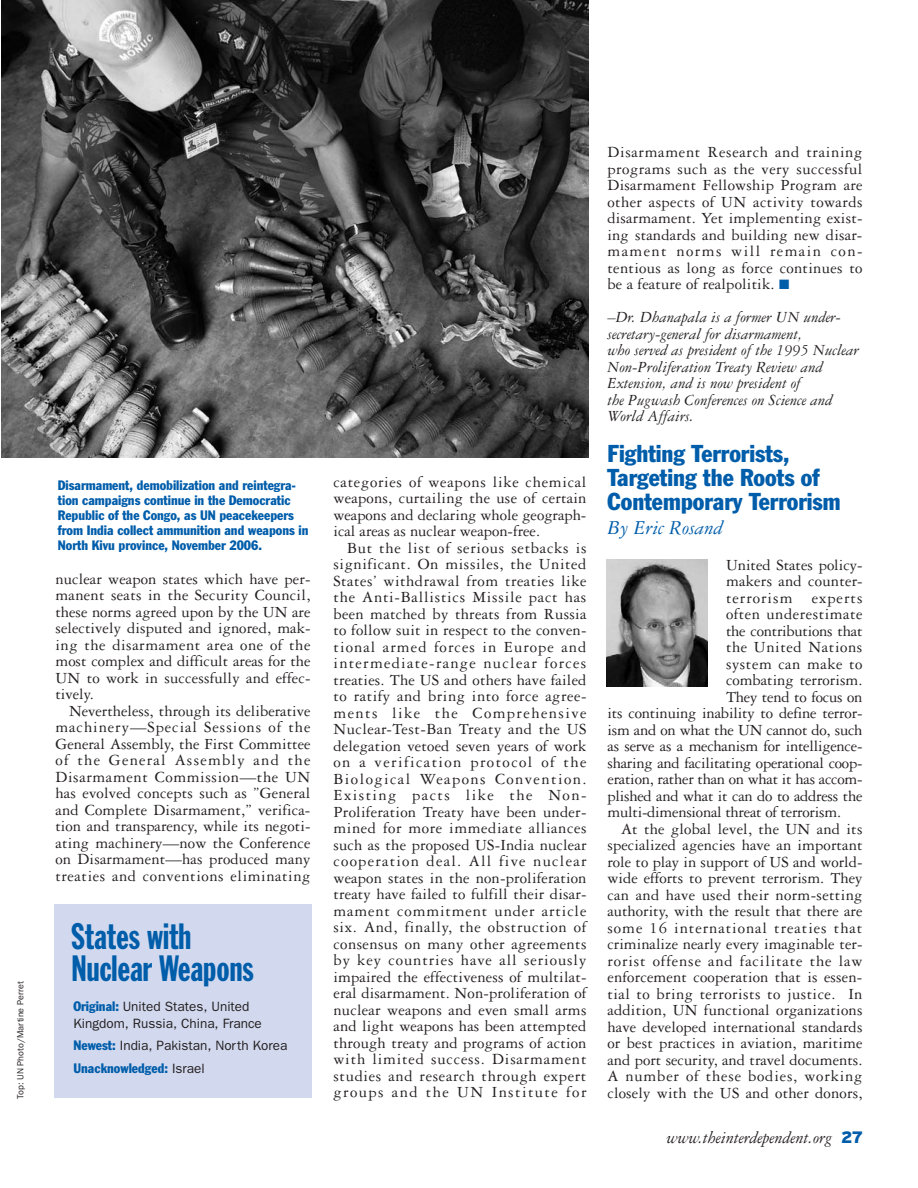
<style>
.page{position:relative;width:918px;height:1188px;background:#fff}
.page>*{position:absolute;margin:0;border:0;box-sizing:border-box;transform-origin:0 0}
.t1{font:36px/31.5px "Franklin Gothic Extra Cond";color:#005daa}
.t2{font:condensed 24px/24px "Franklin Gothic";color:#005daa}
.t3{font:italic 21px "Garamond Three";color:#005daa}
.t4{font:italic 18px "Garamond Three";color:#231f20}
.t5{font:16.5px/16.5px "Garamond Three";letter-spacing:.005em;color:#231f20;text-align:justify}
.t6{font:16.5px "Garamond Three";letter-spacing:-.015em;color:#231f20}
.t7{font:italic 16.5px/16.5px "Garamond Three";color:#231f20}
.t8{font:16.5px "Garamond Three";letter-spacing:.06em;color:#231f20}
.t9{font:16.5px "Garamond Three";letter-spacing:.025em;color:#231f20}
.t10{font:16.5px "Garamond Three";letter-spacing:.055em;color:#231f20}
.t11{font:16.5px "Garamond Three";letter-spacing:.035em;color:#231f20}
.t12{font:16.5px "Garamond Three";letter-spacing:.05em;color:#231f20}
.t13{font:16.5px "Garamond Three";letter-spacing:.03em;color:#231f20}
.t14{font:condensed 13.5px/15px "Franklin Gothic";color:#005daa}
.t15{font:13.5px/16.5px "Franklin Gothic";color:#231f20}
.t16{font:9px "Franklin Gothic";color:#231f20}
.s1{font-stretch:condensed;color:#005daa}
.s2{color:#005daa}
.s3{font-family:"Interstate";font-weight:900;font-style:normal;font-size:16.5px;color:#005daa}
</style>
<div class="page">
<img style="left:2px;top:0;width:586px;height:457px">
<div style="left:54px;top:904px;width:258px;height:194px;background:#d2d9ee"></div>
<img style="left:606px;top:560px;width:102px;height:127px">
<p class="t16" style="left:17px;top:1099px;width:119px;rotate:-90deg">Top: UN Photo/Martine Perret</p>
<p class="t14" style="left:58px;top:478px;width:252px">Disarmament, demobilization and reintegra&shy;tion campaigns continue in the Democratic Republic of the Congo, as UN peacekeepers from India collect ammunition and weapons in North Kivu province, November 2006.</p>
<p class="t5" style="left:56px;top:572px;width:257px">nuclear weapon states which have per&shy;manent seats in the Security Council, these norms agreed upon by the UN are selectively disputed and ignored, mak&shy;ing the disarmament area one of the most complex and difficult areas for the UN to work in successfully and effec&shy;tively.</p>
<p class="t5" style="left:56px;top:704px;width:257px;text-indent:14px">Nevertheless, through its deliberative machinery—Special Sessions of the General Assembly, the First Committee of the General Assembly and the Disarmament Commission—the UN has evolved concepts such as ”General and Complete Disarmament,” verifica&shy;tion and transparency, while its negoti&shy;ating machinery—now the Conference on Disarmament—has produced many treaties and conventions eliminating</p>
<h1 class="t1" style="left:72px;top:923px;width:184px">States with<br>Nuclear Weapons</h1>
<p class="t15" style="left:74px;top:1000px;width:190px"><span class="s1">Original:</span> United States, United<br>Kingdom, Russia, China, France</p>
<p class="t15" style="left:74px;top:1036px;width:216px;line-height:22.5px"><span class="s1">Newest:</span> India, Pakistan, North Korea<br><span class="s1">Unacknowledged:</span> Israel</p>
<p class="t5" style="left:334px;top:475px;width:255px">categories of weapons like chemical weapons, curtailing the use of certain weapons and declaring whole geograph&shy;ical areas as nuclear weapon-free.</p>
<p class="t5" style="left:334px;top:541px;width:255px;text-indent:14px">But the list of serious setbacks is significant. On missiles, the United States’ withdrawal from treaties like the Anti-Ballistics Missile pact has been matched by threats from Russia to follow suit in respect to the conven&shy;tional armed forces in Europe and intermediate-range nuclear forces treaties. The US and others have failed to ratify and bring into force agree&shy;ments like the Comprehensive Nuclear-Test-Ban Treaty and the US delegation vetoed seven years of work on a verification protocol of the Biological Weapons Convention.<br>Existing pacts like the Non-Proliferation Treaty have been under&shy;mined for more immediate alliances such as the proposed US-India nuclear cooperation deal. All five nuclear weapon states in the non-proliferation treaty have failed to fulfill their disar&shy;mament commitment under article six. And, finally, the obstruction of consensus on many other agreements by key countries have all seriously impaired the effectiveness of multilat&shy;eral disarmament. Non-proliferation of nuclear weapons and even small arms and light weapons has been attempted through treaty and programs of action with limited success. Disarmament studies and research through expert groups and the UN Institute for</p>
<p class="t5" style="left:608px;top:146px;width:257px">Disarmament Research and training programs such as the very successful Disarmament Fellowship Program are other aspects of UN activity towards disarmament. Yet implementing exist&shy;ing standards and building new disar&shy;mament norms will remain con&shy;tentious as long as force continues to be a feature of realpolitik. <span class="s2">■</span></p>
<p class="t7" style="left:608px;top:311px;width:253px">–Dr. Dhanapala is a former UN under&shy;secretary-general for disarmament,<br>who served as president of the 1995 Nuclear Non-Proliferation Treaty Review and Extension, and is now president of<br>the Pugwash Conferences on Science and World Affairs.</p>
<h2 class="t2" style="left:608px;top:444px;width:235px">Fighting Terrorists,<br>Targeting the Roots of<br>Contemporary Terrorism</h2>
<p class="t3" style="left:608px;top:520px;width:117px">By Eric Rosand</p>
<p class="t5" style="left:726px;top:558px;width:138px">United States policy-</p>
<p class="t5" style="left:726px;top:575px;width:138px">makers and counter-</p>
<p class="t8" style="left:726px;top:592px;width:138px">terrorism experts</p>
<p class="t13" style="left:726px;top:609px;width:138px">often underestimate</p>
<p class="t6" style="left:726px;top:625px;width:138px">the contributions that</p>
<p class="t11" style="left:726px;top:642px;width:138px">the United Nations</p>
<p class="t11" style="left:726px;top:658px;width:138px">system can make to</p>
<p class="t5" style="left:726px;top:674px;width:138px">combating terrorism.</p>
<p class="t6" style="left:726px;top:691px;width:138px">They tend to focus on</p>
<p class="t5" style="left:608px;top:707px;width:257px">its continuing inability to define terror-</p>
<p class="t6" style="left:608px;top:724px;width:256px">ism and on what the UN cannot do, such</p>
<p class="t6" style="left:608px;top:741px;width:256px">as serve as a mechanism for intelligence-</p>
<p class="t6" style="left:608px;top:757px;width:257px">sharing and facilitating operational coop-</p>
<p class="t6" style="left:608px;top:774px;width:257px">eration, rather than on what it has accom-</p>
<p class="t6" style="left:608px;top:790px;width:256px">plished and what it can do to address the</p>
<p class="t6" style="left:608px;top:807px;width:235px">multi-dimensional threat of terrorism.</p>
<p class="t5" style="left:621px;top:822px;width:243px">At the global level, the UN and its</p>
<p class="t5" style="left:608px;top:839px;width:257px">specialized agencies have an important</p>
<p class="t5" style="left:608px;top:855px;width:257px">role to play in support of US and world-</p>
<p class="t5" style="left:608px;top:872px;width:257px">wide efforts to prevent terrorism. They</p>
<p class="t5" style="left:608px;top:888px;width:256px">can and have used their norm-setting</p>
<p class="t5" style="left:608px;top:905px;width:257px">authority, with the result that there are</p>
<p class="t8" style="left:608px;top:922px;width:256px">some 16 international treaties that</p>
<p class="t5" style="left:608px;top:938px;width:257px">criminalize nearly every imaginable ter-</p>
<p class="t10" style="left:608px;top:955px;width:257px">rorist offense and facilitate the law</p>
<p class="t5" style="left:608px;top:971px;width:256px">enforcement cooperation that is essen-</p>
<p class="t9" style="left:608px;top:988px;width:257px">tial to bring terrorists to justice. In</p>
<p class="t5" style="left:608px;top:1004px;width:256px">addition, UN functional organizations</p>
<p class="t5" style="left:608px;top:1020px;width:257px">have developed international standards</p>
<p class="t5" style="left:608px;top:1037px;width:257px">or best practices in aviation, maritime</p>
<p class="t5" style="left:608px;top:1053px;width:256px">and port security, and travel documents.</p>
<p class="t12" style="left:608px;top:1071px;width:257px">A number of these bodies, working</p>
<p class="t5" style="left:608px;top:1086px;width:256px">closely with the US and other donors,</p>
<p class="t4" style="left:666px;top:1131px;width:198px">www.theinterdependent.org <span class="s3">27</span></p>
</div>
